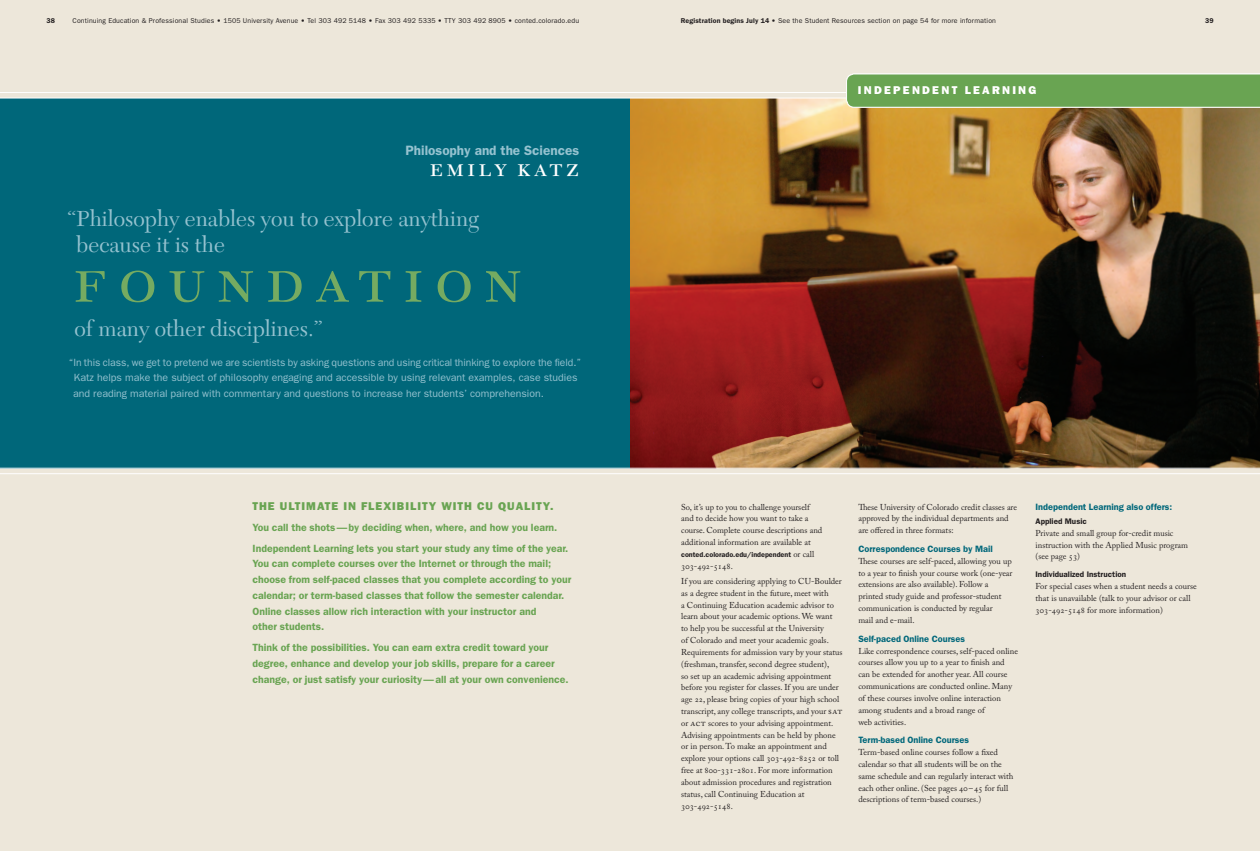
<style>
.page{position:relative;width:1260px;height:851px;background:#fff}
.page>*{position:absolute;margin:0;border:0;box-sizing:border-box;transform-origin:0 0}
.t1{font:61.25px "New Caledonia SC";letter-spacing:.19em;color:#76ab61}
.t2{font:23.62px "New Caledonia SC";letter-spacing:.15em;color:#fff}
.t3{font:22.75px/26.2px "New Caledonia";color:#95c2cf}
.t4{font:600 13.56px "Franklin Gothic";color:#95c2cf}
.t5{font:800 11.38px "Franklin Gothic";letter-spacing:.09em;color:#69a452}
.t6{font:800 11.38px "Franklin Gothic";letter-spacing:.2em;color:#fff}
.t7{font:600 10.5px/15.8px "Franklin Gothic";color:#69a452}
.t8{font:10.5px/15.8px "Franklin Gothic";color:#95c2cf}
.t9{font:600 9.19px "Franklin Gothic";color:#00677a}
.t10{font:8.58px/11.8px "Adobe Caslon Pro";color:#231f20}
.t11{font:600 8.05px "Franklin Gothic";color:#231f20}
.t12{font:600 7.17px "Franklin Gothic";color:#231f20}
.t13{font:7px "Franklin Gothic";letter-spacing:.015em;color:#231f20}
.t14{font:600 7px "Franklin Gothic";color:#231f20}
.s1{font-weight:600}
.s2{font-family:"Adobe Caslon Pro";font-weight:400;font-size:8.58px}
.s3{font-size:9.19px}
</style>
<div class="page">
<div style="left:0;top:0;width:630px;height:850px;background:#ede7da"></div>
<div style="left:630px;top:0;width:630px;height:850px;background:#ede7da"></div>
<div style="left:0;top:98px;width:630px;height:370px;background:#00677a"></div>
<img style="left:630px;top:99px;width:630px;height:369px">
<hr style="left:0;top:473px;width:630px;height:1px;background:#fff">
<hr style="left:0;top:468px;width:630px;height:1px;background:#fff">
<hr style="left:0;top:92px;width:630px;height:1px;background:#fff">
<hr style="left:0;top:98px;width:630px;height:1px;background:#fff">
<hr style="left:630px;top:92px;width:630px;height:1px;background:#fff">
<hr style="left:630px;top:98px;width:630px;height:1px;background:#fff">
<hr style="left:630px;top:468px;width:630px;height:1px;background:#fff">
<hr style="left:630px;top:473px;width:630px;height:1px;background:#fff">
<svg style="left:846px;top:74px;width:414px;height:34px;background:#71a85b"></svg>
<p class="t14" style="left:46px;top:17px;width:10px">38</p>
<p class="t13" style="left:73px;top:17px;width:508px">Continuing Education &amp; Professional Studies • 1505 University Avenue • Tel 303 492 5148 • Fax 303 492 5335 • TTY 303 492 8905 • conted.colorado.edu</p>
<p class="t13" style="left:681px;top:17px;width:317px"><span class="s1">Registration begins July 14</span> • See the Student Resources section on page 54 for more information</p>
<p class="t14" style="left:1205px;top:17px;width:10px">39</p>
<h3 class="t4" style="left:405px;top:142px;width:175px">Philosophy and the Sciences</h3>
<h2 class="t2" style="left:430px;top:155px;width:151px">emily katz</h2>
<h3 class="t3" style="left:76px;top:206px;width:405px;text-indent:-9px">“Philosophy enables you to explore anything because it is the</h3>
<h1 class="t1" style="left:74px;top:246px;width:450px">foundation</h1>
<h3 class="t3" style="left:74px;top:315px;width:250px">of many other disciplines.”</h3>
<p class="t8" style="left:73px;top:354px;width:509px;text-indent:-5px">“In this class, we get to pretend we are scientists by asking questions and using critical thinking to explore the field.”<br>Katz helps make the subject of philosophy engaging and accessible by using relevant examples, case studies and reading material paired with commentary and questions to increase her students’ comprehension.</p>
<h3 class="t5" style="left:253px;top:499px;width:303px">THE ULTIMATE IN FLEXIBILITY WITH CU QUALITY.</h3>
<p class="t7" style="left:253px;top:516px;width:317px;line-height:21px">You call the shots—by deciding when, where, and how you learn.<br>Independent Learning lets you start your study any time of the year.</p>
<p class="t7" style="left:253px;top:555px;width:320px">You can complete courses over the Internet or through the mail; choose from self-paced classes that you complete according to your calendar; or term-based classes that follow the semester calendar.<br>Online classes allow rich interaction with your instructor and<br>other students.</p>
<p class="t7" style="left:253px;top:639px;width:318px">Think of the possibilities. You can earn extra credit toward your degree, enhance and develop your job skills, prepare for a career change, or just satisfy your curiosity—all at your own convenience.</p>
<h3 class="t6" style="left:858px;top:84px;width:180px">INDEPENDENT LEARNING</h3>
<p class="t10" style="left:681px;top:500px;width:143px">So, it’s up to you to challenge yourself and to decide how you want to take a course. Complete course descriptions and additional information are available at</p>
<p class="t12" style="left:681px;top:550px;width:135px">conted.colorado.edu/independent <span class="s2">or call</span></p>
<p class="t10" style="left:681px;top:558px;width:162px;line-height:15.3px">303-492-5148.<br>If you are considering applying to CU-Boulder</p>
<p class="t10" style="left:681px;top:587px;width:163px">as a degree student in the future, meet with<br>a Continuing Education academic advisor to learn about your academic options. We want<br>to help you be successful at the University<br>of Colorado and meet your academic goals.<br>Requirements for admission vary by your status (freshman, transfer, second degree student),<br>so set up an academic advising appointment before you register for classes. If you are under age 22, please bring copies of your high school transcript, any college transcripts, and your <span class="s3">SAT </span>or <span class="s3">ACT</span> scores to your advising appointment.<br>Advising appointments can be held by phone or in person. To make an appointment and explore your options call 303-492-8252 or toll free at 800-331-2801. For more information about admission procedures and registration status, call Continuing Education at 303-492-5148.</p>
<p class="t10" style="left:858px;top:500px;width:160px">These University of Colorado credit classes are approved by the individual departments and are offered in three formats:</p>
<p class="t9" style="left:858px;top:543px;width:136px">Correspondence Courses by Mail</p>
<p class="t10" style="left:858px;top:555px;width:156px">These courses are self-paced, allowing you up to a year to finish your course work (one-year extensions are also available). Follow a printed study guide and professor-student communication is conducted by regular<br>mail and e-mail.</p>
<p class="t9" style="left:858px;top:633px;width:108px">Self-paced Online Courses</p>
<p class="t10" style="left:858px;top:644px;width:161px">Like correspondence courses, self-paced online courses allow you up to a year to finish and can be extended for another year. All course communications are conducted online. Many of these courses involve online interaction among students and a broad range of<br>web activities.</p>
<p class="t9" style="left:858px;top:734px;width:112px">Term-based Online Courses</p>
<p class="t10" style="left:858px;top:746px;width:157px">Term-based online courses follow a fixed calendar so that all students will be on the same schedule and can regularly interact with each other online. (See pages 40 –45 for full descriptions of term-based courses.)</p>
<p class="t9" style="left:1036px;top:501px;width:138px">Independent Learning also offers:</p>
<p class="t11" style="left:1036px;top:516px;width:53px">Applied Music</p>
<p class="t10" style="left:1036px;top:527px;width:154px">Private and small group for-credit music instruction with the Applied Music program (see page 53)</p>
<p class="t11" style="left:1036px;top:570px;width:92px">Individualized Instruction</p>
<p class="t10" style="left:1036px;top:580px;width:163px">For special cases when a student needs a course that is unavailable (talk to your advisor or call<br>303-492-5148 for more information)</p>
</div>
